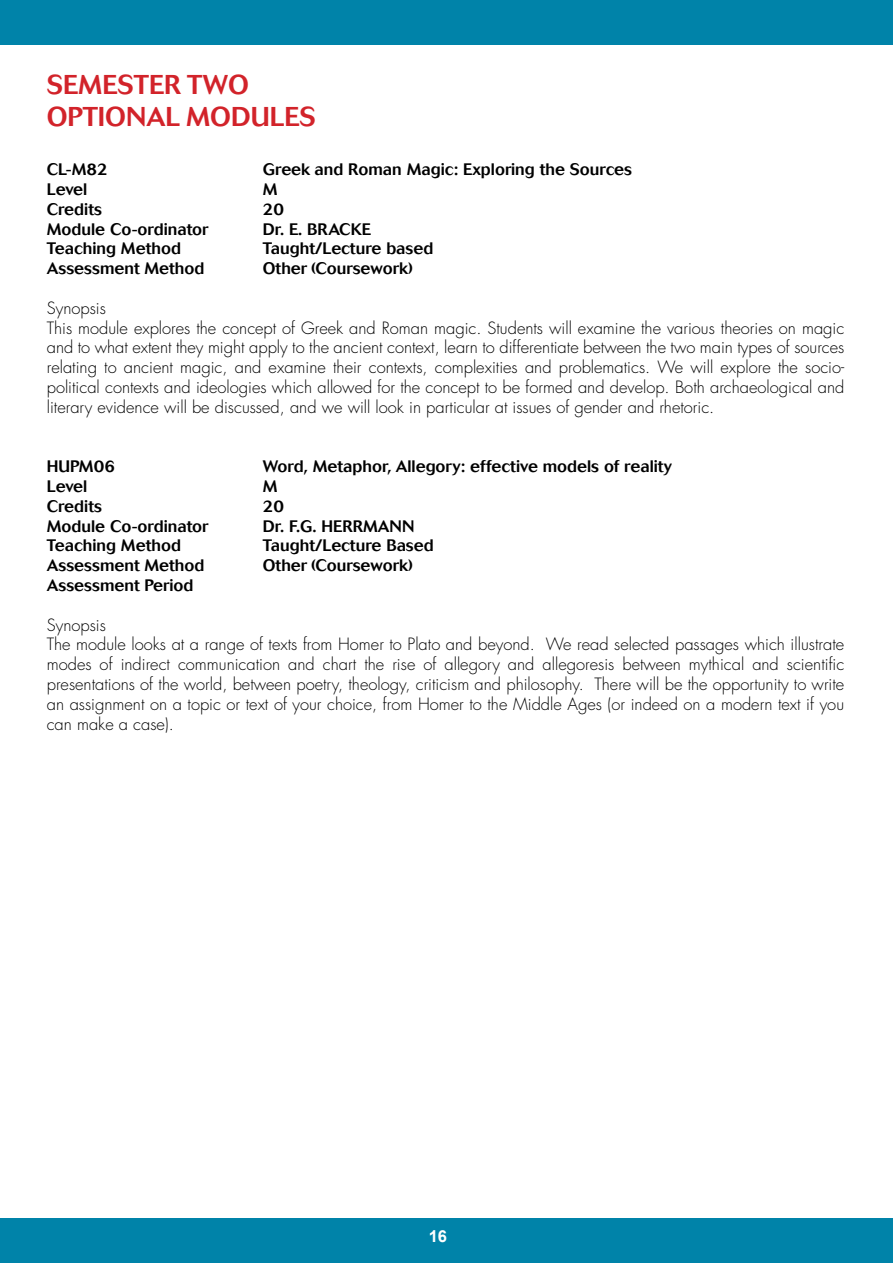
<style>
.page{position:relative;width:893px;height:1263px;background:#fff}
.page>*{position:absolute;margin:0;border:0;box-sizing:border-box;transform-origin:0 0}
.t1{font:500 27px/32.4px "Cosmos BQ";color:#d2232a}
.t2{font:300 condensed 16.5px/19.8px "Futura LT";color:#000}
.t3{font:500 16.5px "Cosmos BQ";color:#000}
.t4{font:700 16.5px "Arial";color:#fff}
</style>
<div class="page">
<div style="left:0;top:0;width:893px;height:44px;background:#0083a9"></div>
<div style="left:0;top:1219px;width:893px;height:44px;background:#0083a9"></div>
<h1 class="t1" style="left:47px;top:68px;width:271px">SEMESTER TWO<br>OPTIONAL MODULES</h1>
<p class="t3" style="left:47px;top:160px;width:63px">CL-M82</p>
<p class="t3" style="left:263px;top:160px;width:371px">Greek and Roman Magic: Exploring the Sources</p>
<p class="t3" style="left:47px;top:180px;width:42px">Level</p>
<p class="t3" style="left:263px;top:180px;width:16px">M</p>
<p class="t3" style="left:47px;top:200px;width:57px">Credits</p>
<p class="t3" style="left:263px;top:200px;width:23px">20</p>
<p class="t3" style="left:47px;top:219px;width:163px">Module Co-ordinator</p>
<p class="t3" style="left:263px;top:219px;width:110px">Dr. E. BRACKE</p>
<p class="t3" style="left:47px;top:239px;width:136px">Teaching Method</p>
<p class="t3" style="left:263px;top:239px;width:172px">Taught/Lecture based</p>
<p class="t3" style="left:47px;top:259px;width:159px">Assessment Method</p>
<p class="t3" style="left:263px;top:259px;width:152px">Other (Coursework)</p>
<p class="t2" style="left:47px;top:298px;width:799px">Synopsis<br>This module explores the concept of Greek and Roman magic. Students will examine the various theories on magic and to what extent they might apply to the ancient context, learn to differentiate between the two main types of sources relating to ancient magic, and examine their contexts, complexities and problematics. We will explore the socio&shy;political contexts and ideologies which allowed for the concept to be formed and develop. Both archaeological and literary evidence will be discussed, and we will look in particular at issues of gender and rhetoric.</p>
<p class="t3" style="left:47px;top:457px;width:70px">HUPM06</p>
<p class="t3" style="left:263px;top:457px;width:411px">Word, Metaphor, Allegory: effective models of reality</p>
<p class="t3" style="left:47px;top:477px;width:42px">Level</p>
<p class="t3" style="left:263px;top:477px;width:16px">M</p>
<p class="t3" style="left:47px;top:497px;width:57px">Credits</p>
<p class="t3" style="left:263px;top:497px;width:23px">20</p>
<p class="t3" style="left:47px;top:516px;width:163px">Module Co-ordinator</p>
<p class="t3" style="left:263px;top:516px;width:153px">Dr. F.G. HERRMANN</p>
<p class="t3" style="left:47px;top:536px;width:136px">Teaching Method</p>
<p class="t3" style="left:263px;top:536px;width:172px">Taught/Lecture Based</p>
<p class="t3" style="left:47px;top:556px;width:159px">Assessment Method</p>
<p class="t3" style="left:263px;top:556px;width:152px">Other (Coursework)</p>
<p class="t3" style="left:47px;top:576px;width:148px">Assessment Period</p>
<p class="t2" style="left:47px;top:615px;width:799px">Synopsis<br>The module looks at a range of texts from Homer to Plato and beyond. We read selected passages which illustrate modes of indirect communication and chart the rise of allegory and allegoresis between mythical and scientific presentations of the world, between poetry, theology, criticism and philosophy. There will be the opportunity to write an assignment on a topic or text of your choice, from Homer to the Middle Ages (or indeed on a modern text if you can make a case).</p>
<p class="t4" style="left:429px;top:1226px;width:20px">16</p>
</div>
